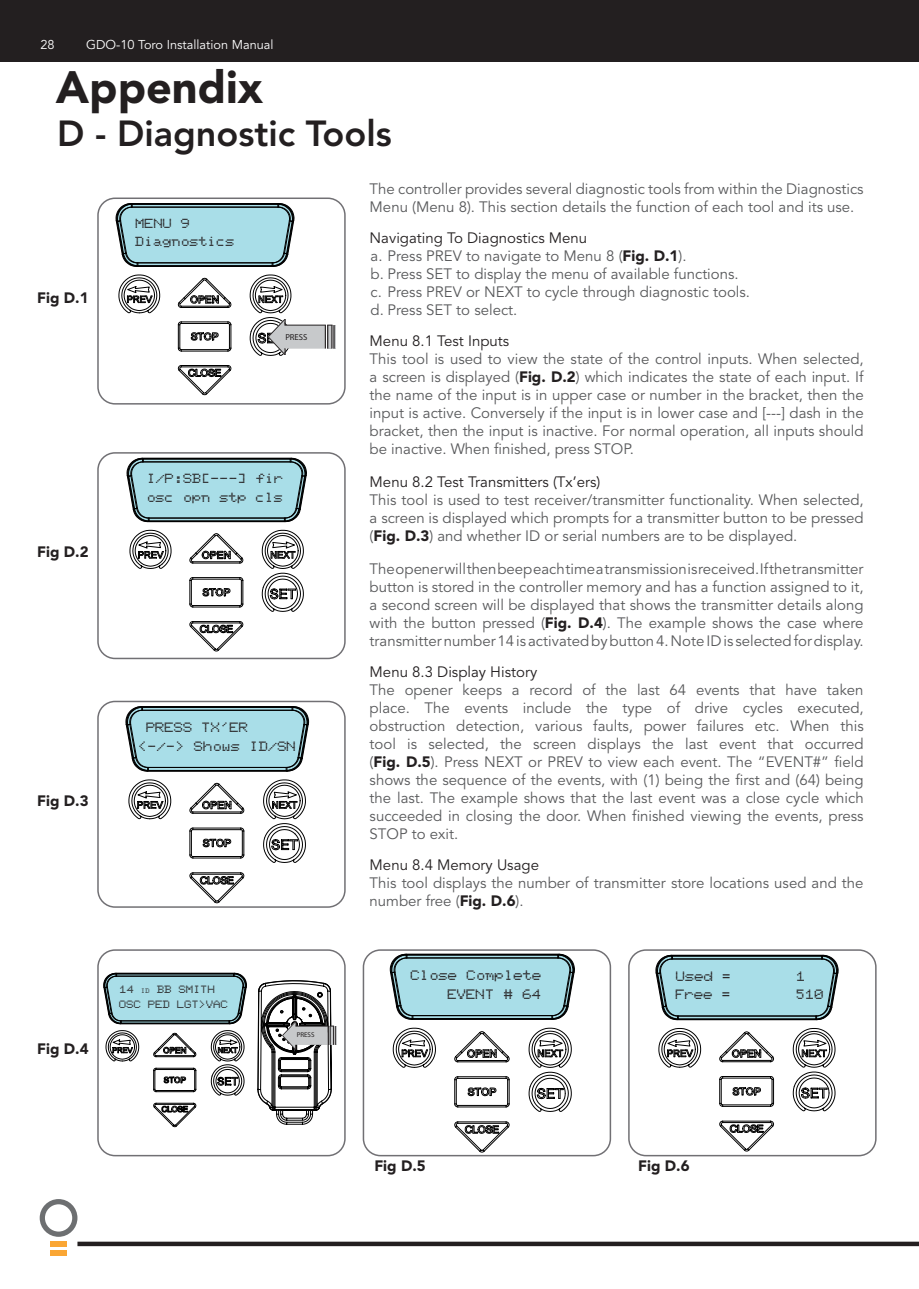
<style>
.page{position:relative;width:919px;height:1289px;background:#fff}
.page>*{position:absolute;margin:0;border:0;box-sizing:border-box;transform-origin:0 0}
.t1{font:900 45px "Avenir LT";color:#231f20}
.t2{font:800 36px "Avenir LT";color:#231f20}
.t3{font:15px/18px "Avenir LT";color:#58595b;text-align:justify}
.t4{font:15px "Avenir LT";color:#231f20}
.t5{font:900 15px "Avenir LT";color:#231f20}
.t6{font:12.9px/18.9px "Pixel";color:#231f20;text-align:right}
.t7{font:12.75px "Avenir LT";color:#fff}
.t8{font:12.75px "Pixel";color:#231f20}
.t9{font:12.6px/18.5px "Pixel";color:#231f20}
.t10{font:12.45px/18.3px "Pixel";color:#231f20}
.t11{font:10.05px/14.7px "Pixel";color:#231f20}
.t12{font:700 8.7px "Arial";color:#231f20}
.t13{font:700 7.05px "Arial";color:#231f20}
.s1{color:#231f20}
.s2{font-weight:900;color:#231f20}
.s3{font-size:6px}
</style>
<div class="page">
<div style="left:1px;top:1px;width:917px;height:61px;background:#231f20"></div>
<div style="left:77px;top:1241px;width:841px;height:5px;background:#231f20"></div>
<svg style="left:40px;top:1199px;width:37px;height:37px"></svg>
<div style="left:51px;top:1241px;width:16px;height:5px;background:#faa634"></div>
<div style="left:51px;top:1250px;width:16px;height:5px;background:#faa634"></div>
<svg style="left:115px;top:203px;width:180px;height:64px;background:#96c1c9"></svg>
<svg style="left:118px;top:274px;width:42px;height:40px"></svg>
<svg style="left:177px;top:277px;width:55px;height:31px"></svg>
<hr style="left:181px;top:321px;width:47px;height:1px;background:#000">
<hr style="left:181px;top:349px;width:47px;height:1px;background:#000">
<hr style="left:181px;top:323px;width:47px;height:1px;background:#000">
<hr style="left:181px;top:350px;width:47px;height:1px;background:#000">
<svg style="left:190px;top:332px;width:29px;height:9px"></svg>
<svg style="left:177px;top:321px;width:5px;height:31px"></svg>
<svg style="left:227px;top:321px;width:5px;height:31px"></svg>
<svg style="left:177px;top:365px;width:55px;height:30px"></svg>
<svg style="left:249px;top:274px;width:86px;height:82px"></svg>
<div style="left:97px;top:197px;width:248px;height:207px;border:2px solid #717074;border-radius:17px"></div>
<svg style="left:126px;top:457px;width:181px;height:66px;background:#98c2ca"></svg>
<svg style="left:129px;top:529px;width:43px;height:40px"></svg>
<svg style="left:189px;top:533px;width:55px;height:31px"></svg>
<hr style="left:193px;top:577px;width:47px;height:1px;background:#000">
<hr style="left:193px;top:605px;width:47px;height:1px;background:#000">
<hr style="left:193px;top:578px;width:47px;height:1px;background:#000">
<hr style="left:193px;top:606px;width:47px;height:1px;background:#000">
<svg style="left:202px;top:588px;width:29px;height:9px"></svg>
<svg style="left:189px;top:577px;width:5px;height:31px"></svg>
<svg style="left:239px;top:577px;width:5px;height:31px"></svg>
<svg style="left:189px;top:621px;width:55px;height:31px"></svg>
<svg style="left:261px;top:529px;width:43px;height:83px"></svg>
<div style="left:97px;top:452px;width:248px;height:207px;border:2px solid #717074;border-radius:17px"></div>
<svg style="left:655px;top:954px;width:183px;height:66px;background:#97c2ca"></svg>
<svg style="left:658px;top:1028px;width:43px;height:40px"></svg>
<svg style="left:719px;top:1031px;width:55px;height:31px"></svg>
<hr style="left:722px;top:1075px;width:48px;height:1px;background:#000">
<hr style="left:722px;top:1104px;width:48px;height:1px;background:#000">
<hr style="left:722px;top:1077px;width:48px;height:1px;background:#000">
<hr style="left:722px;top:1105px;width:48px;height:1px;background:#000">
<svg style="left:732px;top:1087px;width:29px;height:9px"></svg>
<svg style="left:719px;top:1075px;width:4px;height:32px"></svg>
<svg style="left:769px;top:1075px;width:5px;height:32px"></svg>
<svg style="left:719px;top:1120px;width:55px;height:31px"></svg>
<svg style="left:792px;top:1028px;width:43px;height:83px"></svg>
<div style="left:628px;top:949px;width:248px;height:207px;border:2px solid #717074;border-radius:17px"></div>
<svg style="left:390px;top:953px;width:185px;height:67px;background:#97c2ca"></svg>
<svg style="left:392px;top:1027px;width:44px;height:41px"></svg>
<svg style="left:454px;top:1031px;width:56px;height:31px"></svg>
<hr style="left:458px;top:1076px;width:48px;height:1px;background:#000">
<hr style="left:457px;top:1104px;width:49px;height:1px;background:#000">
<hr style="left:457px;top:1077px;width:49px;height:1px;background:#000">
<hr style="left:458px;top:1106px;width:48px;height:1px;background:#000">
<svg style="left:467px;top:1087px;width:30px;height:9px"></svg>
<svg style="left:454px;top:1076px;width:5px;height:31px"></svg>
<svg style="left:505px;top:1076px;width:5px;height:31px"></svg>
<svg style="left:454px;top:1121px;width:56px;height:31px"></svg>
<svg style="left:528px;top:1027px;width:44px;height:85px"></svg>
<div style="left:362px;top:949px;width:249px;height:207px;border:2px solid #717074;border-radius:17px"></div>
<svg style="left:103px;top:972px;width:144px;height:154px"></svg>
<svg style="left:257px;top:980px;width:79px;height:145px"></svg>
<div style="left:97px;top:949px;width:248px;height:207px;border:2px solid #717074;border-radius:17px"></div>
<svg style="left:125px;top:706px;width:184px;height:66px;background:#98c3cb"></svg>
<svg style="left:128px;top:779px;width:44px;height:40px"></svg>
<svg style="left:189px;top:782px;width:56px;height:32px"></svg>
<hr style="left:193px;top:827px;width:48px;height:1px;background:#000">
<hr style="left:193px;top:856px;width:48px;height:1px;background:#000">
<hr style="left:193px;top:829px;width:48px;height:1px;background:#000">
<hr style="left:193px;top:857px;width:48px;height:1px;background:#000">
<svg style="left:202px;top:838px;width:30px;height:9px"></svg>
<svg style="left:189px;top:827px;width:5px;height:32px"></svg>
<svg style="left:240px;top:827px;width:5px;height:32px"></svg>
<svg style="left:189px;top:872px;width:56px;height:31px"></svg>
<svg style="left:263px;top:779px;width:43px;height:84px"></svg>
<div style="left:97px;top:700px;width:248px;height:207px;border:2px solid #717074;border-radius:17px"></div>
<p class="t7" style="left:40px;top:37px;width:16px">28</p>
<p class="t7" style="left:86px;top:37px;width:189px">GDO-10 Toro Installation Manual</p>
<h1 class="t1" style="left:56px;top:60px;width:208px">Appendix</h1>
<h2 class="t2" style="left:57px;top:112px;width:336px">D - Diagnostic Tools</h2>
<p class="t3" style="left:369px;top:180px;width:495px">The controller provides several diagnostic tools from within the Diagnostics<br>Menu (Menu 8). This section details the function of each tool and its use.</p>
<p class="t3" style="left:369px;top:229px;width:382px;text-align:left"><span class="s1">Navigating To Diagnostics Menu<br></span>a. Press PREV to navigate to Menu 8 (<span class="s2">Fig. D.1</span>).<br>b. Press SET to display the menu of available functions. c. Press PREV or NEXT to cycle through diagnostic tools. d. Press SET to select.</p>
<p class="t4" style="left:369px;top:332px;width:141px">Menu 8.1 Test Inputs</p>
<p class="t3" style="left:369px;top:350px;width:495px">This tool is used to view the state of the control inputs. When selected, a screen is displayed (<span class="s2">Fig. D.2</span>) which indicates the state of each input. If the name of the input is in upper case or number in the bracket, then the input is active. Conversely if the input is in lower case and [---] dash in the bracket, then the input is inactive. For normal operation, all inputs should be inactive. When finished, press STOP.</p>
<p class="t4" style="left:369px;top:473px;width:232px">Menu 8.2 Test Transmitters (Tx’ers)</p>
<p class="t3" style="left:369px;top:491px;width:495px">This tool is used to test receiver/transmitter functionality. When selected, a screen is displayed which prompts for a transmitter button to be pressed (<span class="s2">Fig. D.3</span>) and whether ID or serial numbers are to be displayed.</p>
<p class="t3" style="left:369px;top:560px;width:495px">The opener will then beep each time a transmission is received. If the transmitter button is stored in the controller memory and has a function assigned to it, a second screen will be displayed that shows the transmitter details along with the button pressed (<span class="s2">Fig. D.4</span>). The example shows the case where transmitter number 14 is activated by button 4. Note ID is selected for display.</p>
<p class="t4" style="left:369px;top:663px;width:169px">Menu 8.3 Display History</p>
<p class="t3" style="left:369px;top:681px;width:495px">The opener keeps a record of the last 64 events that have taken place. The events include the type of drive cycles executed, obstruction detection, various faults, power failures etc. When this tool is selected, the screen displays the last event that occurred (<span class="s2">Fig. D.5</span>). Press NEXT or PREV to view each event. The “EVENT#” field shows the sequence of the events, with (1) being the first and (64) being the last. The example shows that the last event was a close cycle which succeeded in closing the door. When finished viewing the events, press STOP to exit.</p>
<p class="t4" style="left:369px;top:855px;width:171px">Menu 8.4 Memory Usage</p>
<p class="t3" style="left:369px;top:873px;width:495px">This tool displays the number of transmitter store locations used and the number free (<span class="s2">Fig. D.6</span>).</p>
<p class="t10" style="left:135px;top:214px;width:101px">MENU 9<br>Diagnostics</p>
<p class="t5" style="left:37px;top:289px;width:53px">Fig D.1</p>
<p class="t12" style="left:285px;top:331px;width:24px">PRESS</p>
<p class="t9" style="left:146px;top:468px;width:138px">I/P:SB[---] fir osc opn stp cls</p>
<p class="t5" style="left:37px;top:543px;width:53px">Fig D.2</p>
<p class="t6" style="left:138px;top:717px;width:159px;text-align:left;text-indent:8px">PRESS TX’ER &lt;-/-&gt; Shows ID/SN</p>
<p class="t5" style="left:37px;top:791px;width:53px">Fig D.3</p>
<p class="t5" style="left:37px;top:1039px;width:53px">Fig D.4</p>
<p class="t11" style="left:119px;top:981px;width:110px">14 <span class="s3">ID</span> BB SMITH<br>OSC PED LGT&gt;VAC</p>
<p class="t13" style="left:297px;top:1030px;width:19px">PRESS</p>
<p class="t6" style="left:410px;top:965px;width:132px">Close Complete<br>EVENT # 64</p>
<p class="t8" style="left:675px;top:968px;width:57px">Used =</p>
<p class="t8" style="left:795px;top:968px;width:11px">1</p>
<p class="t8" style="left:675px;top:986px;width:57px">Free =</p>
<p class="t8" style="left:795px;top:986px;width:29px">510</p>
<p class="t5" style="left:374px;top:1156px;width:53px">Fig D.5</p>
<p class="t5" style="left:638px;top:1156px;width:53px">Fig D.6</p>
</div>
